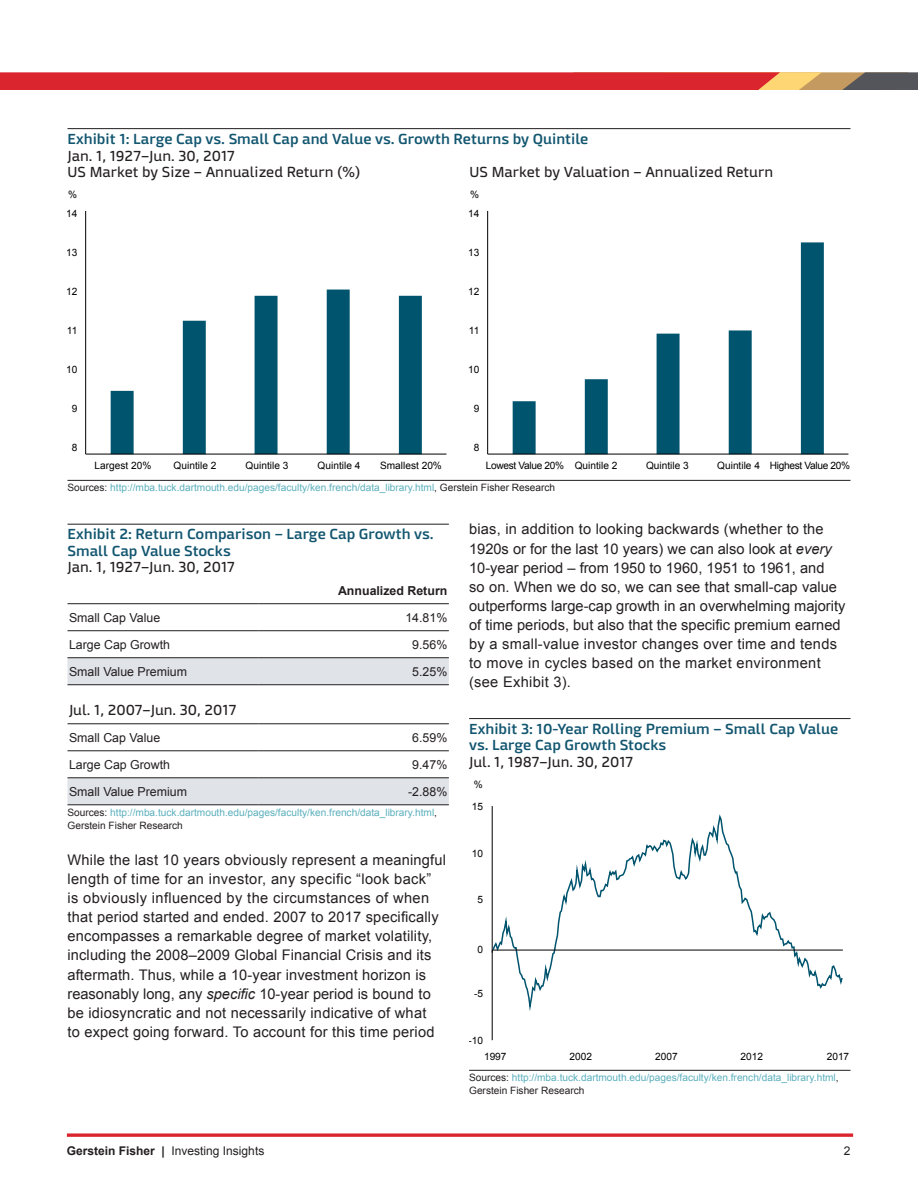
<style>
.page{position:relative;width:918px;height:1188px;background:#fff}
.page>*{position:absolute;margin:0;border:0;box-sizing:border-box;transform-origin:0 0}
.GF_2017_Body_9_75{font:14.7px/19.2px "Arial";letter-spacing:.015em;color:#231f20}
.GF_2017_Exhibit_T{font:600 14.7px/16.5px "Mangerica";color:#11556f}
.GF_2017_Exhibit_Ta{font:600 14.7px/16.5px "Mangerica";color:#11556f}
.GF_2017_Exhibit_T-2{font:14.7px "Mangerica";color:#231f20}
.GF_2017_Exhibit_Ta-2{font:14.7px "Mangerica";color:#231f20}
.GF_2017_Exhibit_Ta-3{font:12.3px "Arial";color:#231f20}
.GF_2017_Exhibit_T-3{font:700 12.3px "Arial";color:#231f20}
.t1{font:12px "Arial";color:#231f20}
.GF_2017_Exhibit_So{font:10.2px/12.8px "Arial";color:#5cb0bd}
.t2{font:10.2px "Arial";color:#000}
.t3{font:10.2px "Arial";letter-spacing:-.03em;color:#000}
.s1{font-weight:400;color:#231f20}
.s2{color:#231f20}
.s3{font-style:italic}
.s4{font-weight:700}
</style>
<div class="page">
<svg style="left:0;top:72px;width:918px;height:18px;background:#d23939"></svg>
<svg style="left:67px;top:1133px;width:786px;height:4px;background:#df464e"></svg>
<svg style="left:68px;top:658px;width:381px;height:146px"></svg>
<hr style="left:68px;top:603px;width:190px;height:1px;background:#231f20">
<hr style="left:258px;top:603px;width:191px;height:1px;background:#231f20">
<hr style="left:68px;top:524px;width:190px;height:1px;background:#231f20">
<hr style="left:258px;top:524px;width:191px;height:1px;background:#231f20">
<hr style="left:68px;top:804px;width:190px;height:1px;background:#231f20">
<hr style="left:258px;top:804px;width:191px;height:1px;background:#231f20">
<hr style="left:68px;top:630px;width:190px;height:1px;background:#231f20">
<hr style="left:258px;top:630px;width:191px;height:1px;background:#231f20">
<hr style="left:68px;top:657px;width:190px;height:1px;background:#231f20">
<hr style="left:258px;top:657px;width:191px;height:1px;background:#231f20">
<hr style="left:68px;top:684px;width:190px;height:1px;background:#231f20">
<hr style="left:258px;top:684px;width:191px;height:1px;background:#231f20">
<hr style="left:68px;top:724px;width:190px;height:1px;background:#231f20">
<hr style="left:258px;top:724px;width:191px;height:1px;background:#231f20">
<hr style="left:68px;top:751px;width:190px;height:1px;background:#231f20">
<hr style="left:258px;top:751px;width:191px;height:1px;background:#231f20">
<hr style="left:68px;top:778px;width:190px;height:1px;background:#231f20">
<hr style="left:258px;top:778px;width:191px;height:1px;background:#231f20">
<hr style="left:469px;top:718px;width:381px;height:1px;background:#231f20">
<hr style="left:469px;top:1070px;width:381px;height:1px;background:#231f20">
<hr style="left:68px;top:128px;width:782px;height:1px;background:#231f20">
<hr style="left:68px;top:480px;width:782px;height:1px;background:#231f20">
<svg style="left:111px;top:290px;width:311px;height:164px"></svg>
<hr style="left:85px;top:211px;width:1px;height:243px;background:#000">
<hr style="left:86px;top:454px;width:360px;height:1px;background:#000">
<svg style="left:513px;top:242px;width:311px;height:212px"></svg>
<hr style="left:487px;top:211px;width:1px;height:243px;background:#000">
<hr style="left:488px;top:454px;width:360px;height:1px;background:#000">
<hr style="left:492px;top:806px;width:1px;height:234px;background:#000">
<svg style="left:491px;top:812px;width:352px;height:204px"></svg>
<hr style="left:492px;top:950px;width:351px;height:1px;background:#000">
<p class="GF_2017_Exhibit_T" style="left:68px;top:131px;width:522px">Exhibit 1: Large Cap vs. Small Cap and Value vs. Growth Returns by Quintile<br><span class="s1">Jan. 1, 1927–Jun. 30, 2017<br>US Market by Size – Annualized Return (%)</span></p>
<p class="GF_2017_Exhibit_T-2" style="left:469px;top:163px;width:305px">US Market by Valuation – Annualized Return</p>
<p class="t2" style="left:68px;top:188px;width:11px">%</p>
<p class="t2" style="left:470px;top:188px;width:11px">%</p>
<p class="t2" style="left:66px;top:206px;width:13px">14</p>
<p class="t2" style="left:468px;top:206px;width:13px">14</p>
<p class="t2" style="left:66px;top:245px;width:13px">13</p>
<p class="t2" style="left:468px;top:245px;width:13px">13</p>
<p class="t2" style="left:66px;top:285px;width:13px">12</p>
<p class="t2" style="left:468px;top:285px;width:13px">12</p>
<p class="t2" style="left:67px;top:324px;width:12px">11</p>
<p class="t2" style="left:469px;top:324px;width:12px">11</p>
<p class="t2" style="left:66px;top:363px;width:13px">10</p>
<p class="t2" style="left:468px;top:363px;width:13px">10</p>
<p class="t2" style="left:72px;top:402px;width:7px">9</p>
<p class="t2" style="left:474px;top:402px;width:7px">9</p>
<p class="t2" style="left:72px;top:441px;width:7px">8</p>
<p class="t2" style="left:474px;top:441px;width:7px">8</p>
<p class="t2" style="left:95px;top:459px;width:58px">Largest 20%</p>
<p class="t2" style="left:174px;top:459px;width:44px">Quintile 2</p>
<p class="t2" style="left:246px;top:459px;width:44px">Quintile 3</p>
<p class="t2" style="left:318px;top:459px;width:44px">Quintile 4</p>
<p class="t2" style="left:380px;top:459px;width:63px">Smallest 20%</p>
<p class="t3" style="left:486px;top:459px;width:133px">Lowest Value 20% Quintile 2</p>
<p class="t2" style="left:646px;top:459px;width:44px">Quintile 3</p>
<p class="t3" style="left:717px;top:459px;width:135px">Quintile 4 Highest Value 20%</p>
<p class="GF_2017_Exhibit_So" style="left:68px;top:481px;width:489px"><span class="s2">Sources:</span> http://mba.tuck.dartmouth.edu/pages/faculty/ken.french/data_library.html<span class="s2">, Gerstein Fisher Research</span></p>
<p class="GF_2017_Exhibit_Ta" style="left:68px;top:526px;width:368px">Exhibit 2: Return Comparison – Large Cap Growth vs.<br>Small Cap Value Stocks<br><span class="s1">Jan. 1, 1927–Jun. 30, 2017</span></p>
<p class="GF_2017_Exhibit_T-3" style="left:338px;top:582px;width:111px">Annualized Return</p>
<p class="GF_2017_Exhibit_Ta-3" style="left:69px;top:609px;width:93px">Small Cap Value</p>
<p class="GF_2017_Exhibit_Ta-3" style="left:405px;top:609px;width:43px">14.81%</p>
<p class="GF_2017_Exhibit_Ta-3" style="left:69px;top:636px;width:103px">Large Cap Growth</p>
<p class="GF_2017_Exhibit_Ta-3" style="left:412px;top:636px;width:37px">9.56%</p>
<p class="GF_2017_Exhibit_Ta-3" style="left:69px;top:663px;width:120px">Small Value Premium</p>
<p class="GF_2017_Exhibit_Ta-3" style="left:412px;top:663px;width:37px">5.25%</p>
<p class="GF_2017_Exhibit_Ta-2" style="left:69px;top:701px;width:169px">Jul. 1, 2007–Jun. 30, 2017</p>
<p class="GF_2017_Exhibit_Ta-3" style="left:69px;top:729px;width:93px">Small Cap Value</p>
<p class="GF_2017_Exhibit_Ta-3" style="left:412px;top:729px;width:37px">6.59%</p>
<p class="GF_2017_Exhibit_Ta-3" style="left:69px;top:756px;width:103px">Large Cap Growth</p>
<p class="GF_2017_Exhibit_Ta-3" style="left:412px;top:756px;width:37px">9.47%</p>
<p class="GF_2017_Exhibit_Ta-3" style="left:69px;top:783px;width:120px">Small Value Premium</p>
<p class="GF_2017_Exhibit_Ta-3" style="left:408px;top:783px;width:41px">-2.88%</p>
<p class="GF_2017_Exhibit_So" style="left:68px;top:807px;width:371px"><span class="s2">Sources:</span> http://mba.tuck.dartmouth.edu/pages/faculty/ken.french/data_library.html<span class="s2">,<br>Gerstein Fisher Research</span></p>
<p class="GF_2017_Body_9_75" style="left:68px;top:850px;width:380px">While the last 10 years obviously represent a meaningful length of time for an investor, any specific “look back”<br>is obviously influenced by the circumstances of when that period started and ended. 2007 to 2017 specifically encompasses a remarkable degree of market volatility, including the 2008–2009 Global Financial Crisis and its aftermath. Thus, while a 10-year investment horizon is reasonably long, any <span class="s3">specific</span> 10-year period is bound to be idiosyncratic and not necessarily indicative of what<br>to expect going forward. To account for this time period</p>
<p class="GF_2017_Body_9_75" style="left:469px;top:520px;width:378px">bias, in addition to looking backwards (whether to the 1920s or for the last 10 years) we can also look at <span class="s3">every </span>10-year period – from 1950 to 1960, 1951 to 1961, and<br>so on. When we do so, we can see that small-cap value outperforms large-cap growth in an overwhelming majority of time periods, but also that the specific premium earned by a small-value investor changes over time and tends to move in cycles based on the market environment (see Exhibit 3).</p>
<p class="GF_2017_Exhibit_T" style="left:469px;top:721px;width:371px">Exhibit 3: 10-Year Rolling Premium – Small Cap Value vs. Large Cap Growth Stocks<br><span class="s1">Jul. 1, 1987–Jun. 30, 2017</span></p>
<p class="t2" style="left:474px;top:778px;width:11px">%</p>
<p class="t2" style="left:472px;top:799px;width:13px">15</p>
<p class="t2" style="left:472px;top:846px;width:13px">10</p>
<p class="t2" style="left:477px;top:893px;width:7px">5</p>
<p class="t2" style="left:477px;top:943px;width:7px">0</p>
<p class="t2" style="left:474px;top:987px;width:11px">-5</p>
<p class="t2" style="left:468px;top:1033px;width:16px">-10</p>
<p class="t2" style="left:484px;top:1050px;width:24px">1997</p>
<p class="t2" style="left:570px;top:1050px;width:24px">2002</p>
<p class="t2" style="left:655px;top:1050px;width:24px">2007</p>
<p class="t2" style="left:741px;top:1050px;width:24px">2012</p>
<p class="t2" style="left:827px;top:1050px;width:24px">2017</p>
<p class="GF_2017_Exhibit_So" style="left:469px;top:1071px;width:371px"><span class="s2">Sources:</span> http://mba.tuck.dartmouth.edu/pages/faculty/ken.french/data_library.html<span class="s2">,<br>Gerstein Fisher Research</span></p>
<p class="t1" style="left:67px;top:1143px;width:199px"><span class="s4">Gerstein Fisher |</span> Investing Insights</p>
<p class="t1" style="left:844px;top:1143px;width:8px">2</p>
</div>
